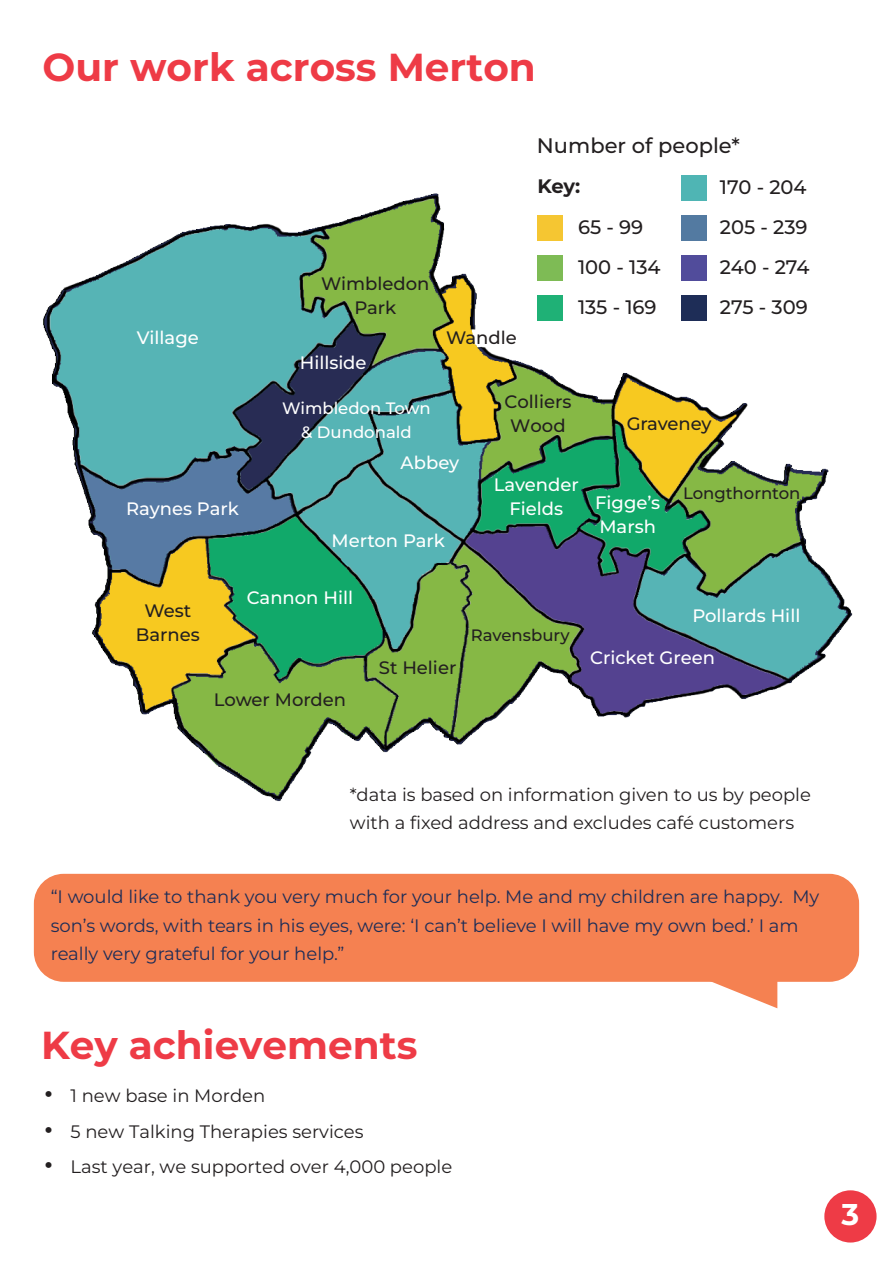
<style>
.page{position:relative;width:893px;height:1263px;background:#fff}
.page>*{position:absolute;margin:0;border:0;box-sizing:border-box;transform-origin:0 0}
.t1{font:700 39px "Montserrat";color:#ee3b46}
.t2{font:700 30px "Montserrat";color:#fff}
.t3{font:500 21px "Montserrat";color:#231f20}
.t4{font:500 19.5px "Montserrat";color:#231f20}
.t5{font:700 19.5px "Montserrat";color:#231f20}
.t6{font:18px/28.5px "Montserrat";color:#1e2d57}
.t7{font:18px/28.5px "Montserrat";color:#231f20}
.t8{font:500 18px "Montserrat";color:#fff}
.t9{font:500 18px/24px "Montserrat";color:#231f20;text-align:center}
.t10{font:500 16.5px "Montserrat";color:#fff}
.t11{font:500 16.5px "Montserrat";color:#231f20}
.s1{font-family:"Azo Sans";font-size:27px}
</style>
<div class="page">
<div style="left:34px;top:874px;width:825px;height:108px;background:#f58151;border-radius:30px"></div>
<svg style="left:671px;top:981px;width:106px;height:27px"></svg>
<img style="left:43px;top:193px;width:810px;height:608px">
<div style="left:824px;top:1190px;width:52px;height:52px;background:#ee3b46;border-radius:50%"></div>
<div style="left:537px;top:215px;width:26px;height:25px;background:#f5c632"></div>
<div style="left:681px;top:175px;width:26px;height:25px;background:#4fb5b4"></div>
<div style="left:537px;top:255px;width:26px;height:25px;background:#7ebb55"></div>
<div style="left:537px;top:295px;width:26px;height:25px;background:#1fb176"></div>
<div style="left:681px;top:215px;width:26px;height:25px;background:#537aa1"></div>
<div style="left:681px;top:255px;width:26px;height:25px;background:#514c9b"></div>
<div style="left:681px;top:295px;width:26px;height:25px;background:#1e2d57"></div>
<p class="t1" style="left:43px;top:41px;width:495px">Our work across Merton</p>
<p class="t8" style="left:137px;top:326px;width:63px">Village</p>
<p class="t8" style="left:126px;top:497px;width:114px">Raynes Park</p>
<p class="t9" style="left:321px;top:271px;width:110px">Wimbledon<br>Park</p>
<p class="t8" style="left:300px;top:351px;width:68px">Hillside</p>
<p class="t10" style="left:282px;top:398px;width:150px">Wimbledon Town</p>
<p class="t10" style="left:301px;top:422px;width:112px">&amp; Dundonald</p>
<p class="t3" style="left:537px;top:131px;width:204px">Number of people*</p>
<p class="t9" style="left:446px;top:325px;width:72px">Wandle</p>
<p class="t5" style="left:537px;top:173px;width:44px">Key:</p>
<p class="t4" style="left:578px;top:214px;width:67px">65 - 99</p>
<p class="t4" style="left:578px;top:254px;width:84px">100 - 134</p>
<p class="t4" style="left:578px;top:294px;width:80px">135 - 169</p>
<p class="t4" style="left:720px;top:174px;width:88px">170 - 204</p>
<p class="t4" style="left:720px;top:214px;width:89px">205 - 239</p>
<p class="t4" style="left:720px;top:254px;width:91px">240 - 274</p>
<p class="t4" style="left:720px;top:294px;width:89px">275 - 309</p>
<p class="t9" style="left:504px;top:389px;width:68px">Colliers</p>
<p class="t9" style="left:510px;top:413px;width:57px">Wood</p>
<p class="t9" style="left:627px;top:412px;width:86px">Graveney</p>
<p class="t8" style="left:401px;top:450px;width:60px">Abbey</p>
<p class="t8" style="left:331px;top:528px;width:115px">Merton Park</p>
<p class="t8" style="left:494px;top:472px;width:87px">Lavender</p>
<p class="t8" style="left:509px;top:496px;width:55px">Fields</p>
<p class="t8" style="left:595px;top:490px;width:67px">Figge’s</p>
<p class="t8" style="left:599px;top:514px;width:58px">Marsh</p>
<p class="t11" style="left:683px;top:482px;width:119px">Longthornton</p>
<p class="t9" style="left:145px;top:598px;width:48px">West</p>
<p class="t9" style="left:136px;top:622px;width:65px">Barnes</p>
<p class="t8" style="left:247px;top:586px;width:108px">Cannon Hill</p>
<p class="t9" style="left:379px;top:655px;width:79px">St Helier</p>
<p class="t11" style="left:471px;top:624px;width:100px">Ravensbury</p>
<p class="t8" style="left:692px;top:604px;width:109px">Pollards Hill</p>
<p class="t8" style="left:590px;top:645px;width:126px">Cricket Green</p>
<p class="t9" style="left:214px;top:687px;width:134px">Lower Morden</p>
<p class="t7" style="left:350px;top:779px;width:462px">*data is based on information given to us by people with a fixed address and excludes café customers</p>
<p class="t6" style="left:51px;top:882px;width:770px">“I would like to thank you very much for your help. Me and my children are happy. My son’s words, with tears in his eyes, were: ‘I can’t believe I will have my own bed.’ I am really very grateful for your help.”</p>
<p class="t1" style="left:41px;top:1019px;width:378px">Key achievements</p>
<p class="t7" style="left:44px;top:1081px;width:223px"><span class="s1">•</span> 1 new base in Morden</p>
<p class="t7" style="left:44px;top:1116px;width:322px"><span class="s1">•</span> 5 new Talking Therapies services</p>
<p class="t7" style="left:44px;top:1152px;width:410px"><span class="s1">•</span> Last year, we supported over 4,000 people</p>
<p class="t2" style="left:841px;top:1194px;width:19px">3</p>
</div>
